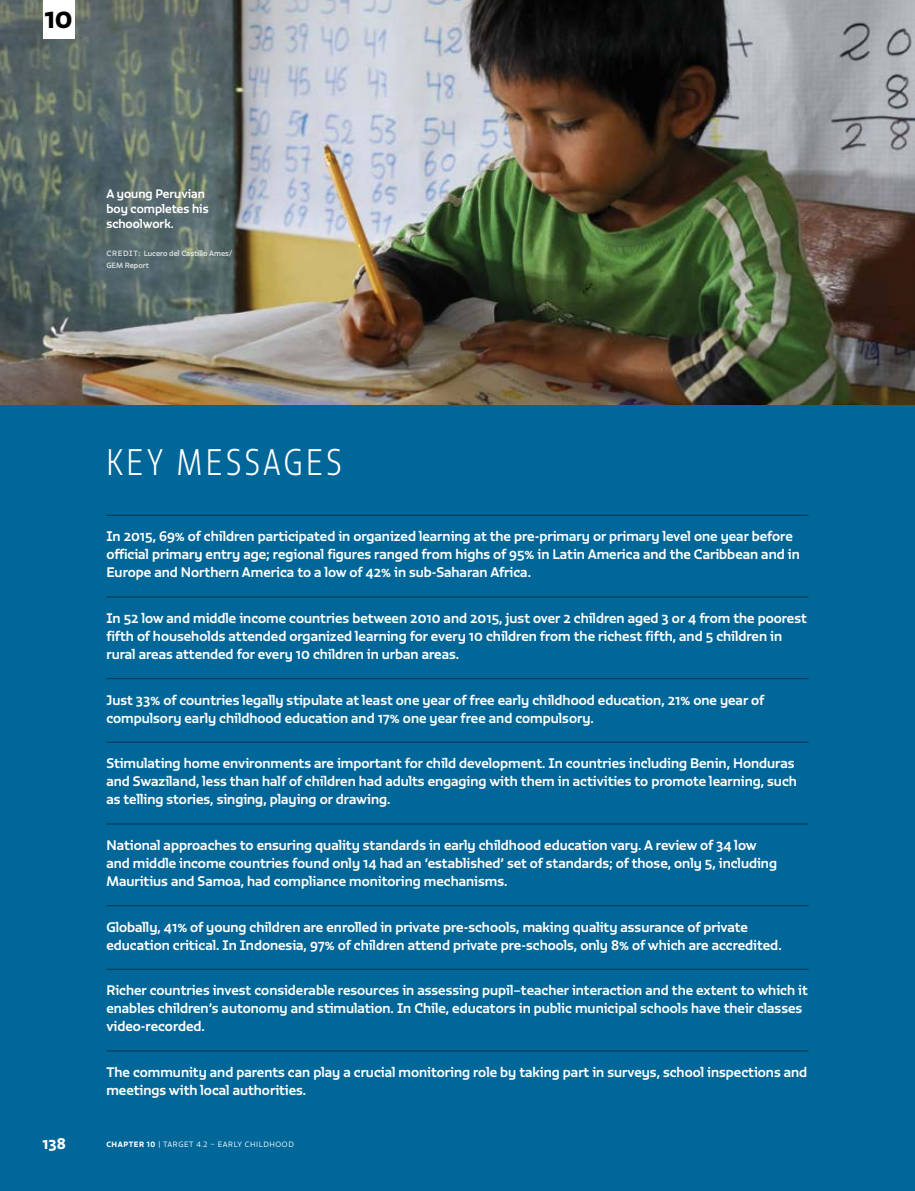
<style>
.page{position:relative;width:915px;height:1191px;background:#fff}
.page>*{position:absolute;margin:0;border:0;box-sizing:border-box;transform-origin:0 0}
.t1{font:300 expanded 36px "Vita Cond Std";letter-spacing:.1em;color:#fff}
.t2{font:27px "Vita Std Bld";color:#000}
.t3{font:15px "Vita Std Bld";color:#fff}
.t4{font:500 13.5px/18px "Vita Std";color:#fff}
.t5{font:500 12px/15px "Vita Std";color:#fff}
.t6{font:500 7.5px/12px "Vita Std";color:#fff}
.t7{font:300 7.5px "Vita Std";letter-spacing:.075em;color:#fff}
.s1{font-family:"Vita Std Bld";font-weight:400}
</style>
<div class="page">
<div style="left:0;top:0;width:914px;height:1191px;background:#016799"></div>
<img style="left:0;top:0;width:914px;height:404px">
<div style="left:43px;top:0;width:31px;height:38px;background:#fff"></div>
<hr style="left:106px;top:515px;width:702px;height:1px;background:#003954">
<hr style="left:106px;top:596px;width:702px;height:1px;background:#003954">
<hr style="left:106px;top:678px;width:702px;height:1px;background:#003954">
<hr style="left:106px;top:741px;width:702px;height:2px;background:#003954">
<hr style="left:106px;top:823px;width:702px;height:1px;background:#003954">
<hr style="left:106px;top:905px;width:702px;height:1px;background:#003954">
<hr style="left:106px;top:968px;width:702px;height:2px;background:#003954">
<hr style="left:106px;top:1050px;width:702px;height:1px;background:#003954">
<h2 class="t2" style="left:44px;top:0;width:30px">10</h2>
<p class="t5" style="left:106px;top:186px;width:104px">A young Peruvian boy completes his schoolwork.</p>
<p class="t6" style="left:106px;top:247px;width:128px">CREDIT: Lucero del Castillo Ames/<br>GEM Report</p>
<h1 class="t1" style="left:106px;top:440px;width:236px">KEY MESSAGES</h1>
<p class="t4" style="left:106px;top:527px;width:694px">In 2015, 69% of children participated in organized learning at the pre-primary or primary level one year before official primary entry age; regional figures ranged from highs of 95% in Latin America and the Caribbean and in<br>Europe and Northern America to a low of 42% in sub-Saharan Africa.</p>
<p class="t4" style="left:106px;top:609px;width:701px">In 52 low and middle income countries between 2010 and 2015, just over 2 children aged 3 or 4 from the poorest fifth of households attended organized learning for every 10 children from the richest fifth, and 5 children in rural areas attended for every 10 children in urban areas.</p>
<p class="t4" style="left:106px;top:690px;width:659px">Just 33% of countries legally stipulate at least one year of free early childhood education, 21% one year of compulsory early childhood education and 17% one year free and compulsory.</p>
<p class="t4" style="left:106px;top:754px;width:691px">Stimulating home environments are important for child development. In countries including Benin, Honduras and Swaziland, less than half of children had adults engaging with them in activities to promote learning, such as telling stories, singing, playing or drawing.</p>
<p class="t4" style="left:106px;top:836px;width:672px">National approaches to ensuring quality standards in early childhood education vary. A review of 34 low and middle income countries found only 14 had an ‘established’ set of standards; of those, only 5, including<br>Mauritius and Samoa, had compliance monitoring mechanisms.</p>
<p class="t4" style="left:106px;top:917px;width:676px">Globally, 41% of young children are enrolled in private pre-schools, making quality assurance of private education critical. In Indonesia, 97% of children attend private pre-schools, only 8% of which are accredited.</p>
<p class="t4" style="left:106px;top:981px;width:702px">Richer countries invest considerable resources in assessing pupil–teacher interaction and the extent to which it enables children’s autonomy and stimulation. In Chile, educators in public municipal schools have their classes video-recorded.</p>
<p class="t4" style="left:106px;top:1063px;width:702px">The community and parents can play a crucial monitoring role by taking part in surveys, school inspections and meetings with local authorities.</p>
<p class="t3" style="left:43px;top:1133px;width:25px">138</p>
<p class="t7" style="left:106px;top:1139px;width:189px"><span class="s1">CHAPTER 10</span> | TARGET 4.2 – EARLY CHILDHOOD</p>
</div>
